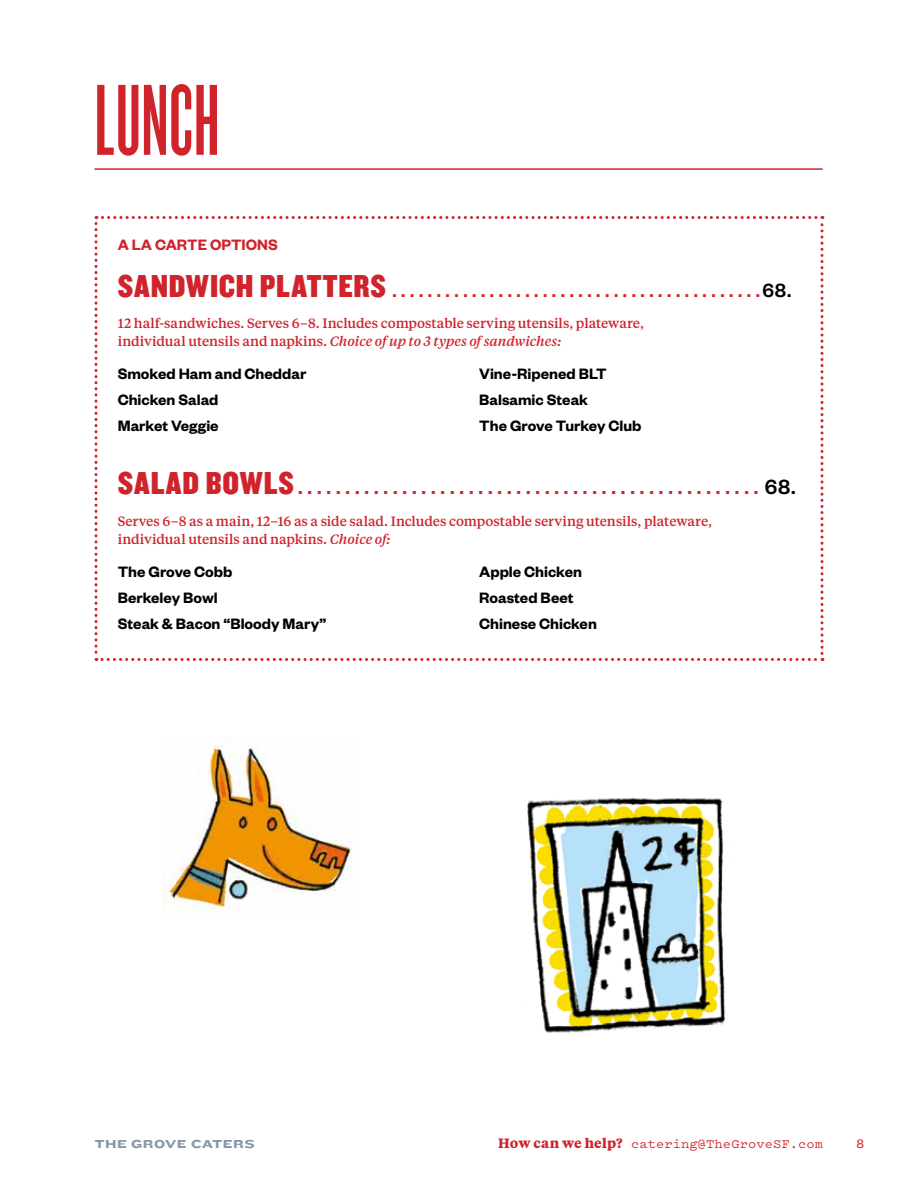
<style>
.page{position:relative;width:918px;height:1188px;background:#fff}
.page>*{position:absolute;margin:0;border:0;box-sizing:border-box;transform-origin:0 0}
.t1{font:105px "Knockout HTF46 Flyweight";letter-spacing:.005em;color:#d0232c}
.t2{font:500 22.5px "Founders Grotesk";color:#d0232c}
.t3{font:500 21px "Founders Grotesk";color:#d0232c}
.t4{font:600 16.5px/26.1px "Founders Grotesk";color:#000}
.t5{font:600 16.5px "Founders Grotesk";color:#d0232c}
.t6{font:500 13.5px/18px "Tiempos Text";color:#d0232c}
.t7{font:500 13.5px "Pitch";letter-spacing:.005em;color:#d0232c}
.t8{font:13.5px "Founders Grotesk";color:#d0232c}
.t9{font:12px "Knockout HTF54 Sumo";letter-spacing:.04em;color:#8898a9}
.s1{font-family:"Knockout HTF70 Full Welterwt";font-weight:400;font-size:33px}
.s2{color:#000}
.s3{font-style:italic}
.s4{font-family:"Tiempos Text";font-weight:700}
</style>
<div class="page">
<hr style="left:94px;top:168px;width:729px;height:2px;background:#d0232c">
<svg style="left:94px;top:216px;width:730px;height:445px"></svg>
<img style="left:162px;top:740px;width:191px;height:170px">
<img style="left:527px;top:797px;width:199px;height:236px">
<h1 class="t1" style="left:94px;top:69px;width:127px">LUNCH</h1>
<p class="t5" style="left:118px;top:234px;width:162px">A LA CARTE OPTIONS</p>
<h3 class="t3" style="left:118px;top:277px;width:674px"><span class="s1">SANDWICH PLATTERS</span> . . . . . . . . . . . . . . . . . . . . . . . . . . . . . . . . . . . . . . . . . <span class="s2">68.</span></h3>
<p class="t6" style="left:118px;top:314px;width:528px">12 half-sandwiches. Serves 6–8. Includes compostable serving utensils, plateware, individual utensils and napkins. <span class="s3">Choice of up to 3 types of sandwiches:</span></p>
<p class="t4" style="left:118px;top:360px;width:190px">Smoked Ham and Cheddar<br>Chicken Salad<br>Market Veggie</p>
<p class="t4" style="left:479px;top:360px;width:164px">Vine-Ripened BLT<br>Balsamic Steak<br>The Grove Turkey Club</p>
<h2 class="t2" style="left:118px;top:473px;width:678px"><span class="s1">SALAD BOWLS</span> . . . . . . . . . . . . . . . . . . . . . . . . . . . . . . . . . . . . . . . . . . . . . . . . . <span class="s2">68.</span></h2>
<p class="t6" style="left:118px;top:511px;width:596px">Serves 6–8 as a main, 12–16 as a side salad. Includes compostable serving utensils, plateware, individual utensils and napkins. <span class="s3">Choice of:</span></p>
<p class="t4" style="left:118px;top:557px;width:210px">The Grove Cobb<br>Berkeley Bowl<br>Steak &amp; Bacon “Bloody Mary”</p>
<p class="t4" style="left:479px;top:557px;width:119px">Apple Chicken<br>Roasted Beet<br>Chinese Chicken</p>
<p class="t9" style="left:94px;top:1137px;width:162px">THE GROVE CATERS</p>
<p class="t7" style="left:498px;top:1134px;width:326px"><span class="s4">How can we help?</span> catering@TheGroveSF.com</p>
<p class="t8" style="left:857px;top:1135px;width:9px">8</p>
</div>
